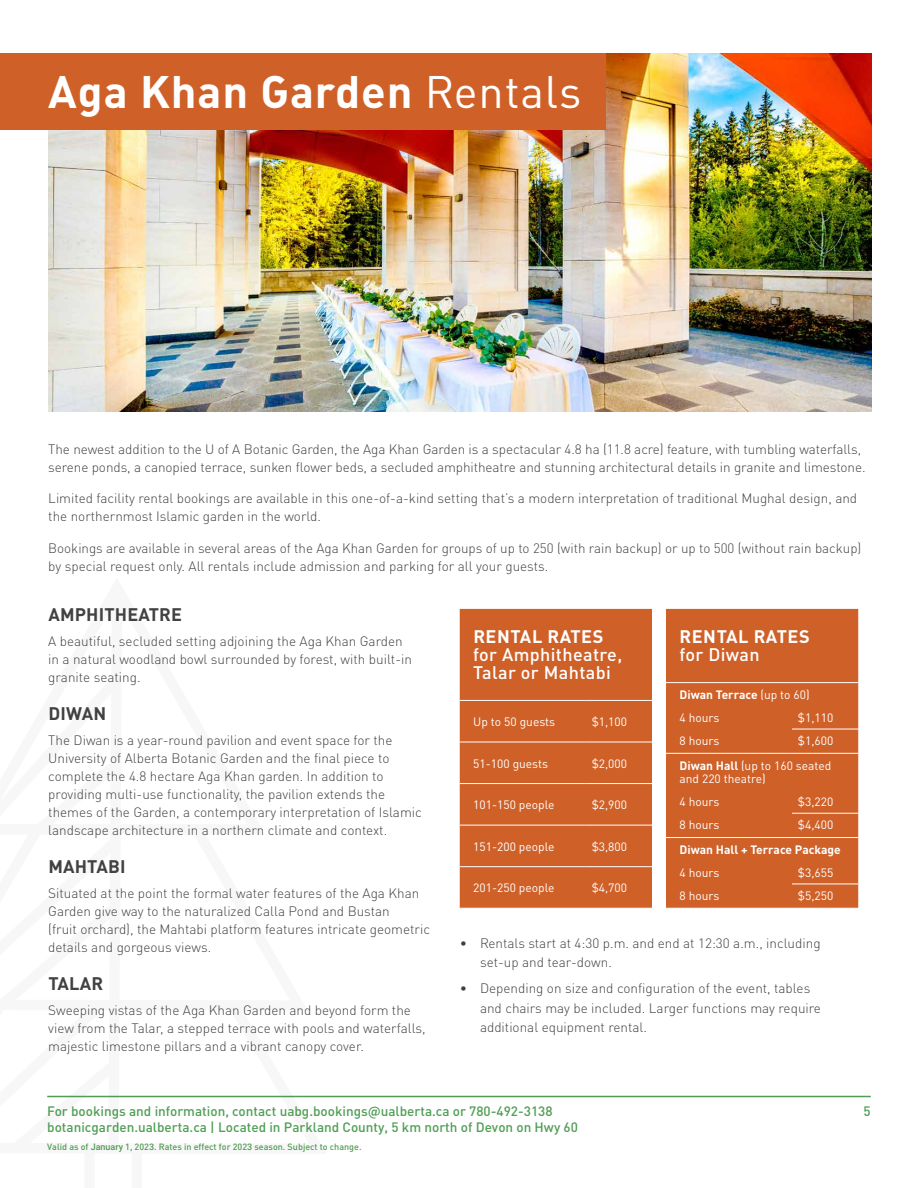
<style>
.page{position:relative;width:918px;height:1188px;background:#fff}
.page>*{position:absolute;margin:0;border:0;box-sizing:border-box;transform-origin:0 0}
.t1{font:700 45px "DIN Pro";letter-spacing:.02em;color:#fff}
.t2{font:500 18px/18px "DIN Pro";letter-spacing:.02em;color:#fff}
.t3{font:700 18px "DIN Pro";letter-spacing:.01em;color:#414042}
.t4{font:700 18px "DIN Pro";letter-spacing:.03em;color:#fff}
.t5{font:300 13.5px/18px "DIN Pro";color:#414042}
.t6{font:500 13.5px "DIN Pro";color:#4f9e54}
.t7{font:12px/23.2px "DIN Pro";color:#fff}
.t8{font:700 12px "DIN Pro";color:#fff}
.t9{font:500 9px "DIN Pro";color:#4f9e54}
.s1{font-weight:400}
.s2{font-weight:700}
.s3{font-family:"Roboto"}
</style>
<div class="page">
<hr style="left:47px;top:1096px;width:824px;height:1px;background:#4f9e54">
<img style="left:48px;top:54px;width:824px;height:357px">
<div style="left:0;top:54px;width:606px;height:76px;background:#cf6128"></div>
<div style="left:460px;top:609px;width:192px;height:299px;background:#cf6128"></div>
<hr style="left:460px;top:700px;width:126px;height:1px;background:#fff">
<hr style="left:586px;top:700px;width:66px;height:1px;background:#fff">
<hr style="left:460px;top:742px;width:126px;height:1px;background:#fff">
<hr style="left:586px;top:742px;width:66px;height:1px;background:#fff">
<hr style="left:460px;top:783px;width:126px;height:1px;background:#fff">
<hr style="left:586px;top:783px;width:66px;height:1px;background:#fff">
<hr style="left:460px;top:825px;width:126px;height:1px;background:#fff">
<hr style="left:586px;top:825px;width:66px;height:1px;background:#fff">
<hr style="left:460px;top:866px;width:126px;height:1px;background:#fff">
<hr style="left:586px;top:866px;width:66px;height:1px;background:#fff">
<div style="left:666px;top:609px;width:192px;height:299px;background:#cf6128"></div>
<hr style="left:666px;top:682px;width:126px;height:1px;background:#fff">
<hr style="left:792px;top:682px;width:66px;height:1px;background:#fff">
<hr style="left:792px;top:729px;width:66px;height:1px;background:#fff">
<hr style="left:666px;top:753px;width:126px;height:1px;background:#fff">
<hr style="left:792px;top:753px;width:66px;height:1px;background:#fff">
<hr style="left:792px;top:813px;width:66px;height:1px;background:#fff">
<hr style="left:666px;top:837px;width:126px;height:1px;background:#fff">
<hr style="left:792px;top:837px;width:66px;height:1px;background:#fff">
<hr style="left:792px;top:884px;width:66px;height:1px;background:#fff">
<h1 class="t1" style="left:48px;top:54px;width:535px">Aga Khan Garden <span class="s1">Rentals</span></h1>
<p class="t5" style="left:48px;top:439px;width:819px">The newest addition to the U of A Botanic Garden, the Aga Khan Garden is a spectacular 4.8 ha (11.8 acre) feature, with tumbling waterfalls, serene ponds, a canopied terrace, sunken flower beds, a secluded amphitheatre and stunning architectural details in granite and limestone.</p>
<p class="t5" style="left:48px;top:488px;width:810px">Limited facility rental bookings are available in this one-of-a-kind setting that’s a modern interpretation of traditional Mughal design, and the northernmost Islamic garden in the world.</p>
<p class="t5" style="left:48px;top:538px;width:815px">Bookings are available in several areas of the Aga Khan Garden for groups of up to 250 (with rain backup) or up to 500 (without rain backup) by special request only. All rentals include admission and parking for all your guests.</p>
<h2 class="t3" style="left:48px;top:600px;width:135px">AMPHITHEATRE</h2>
<p class="t5" style="left:48px;top:631px;width:365px">A beautiful, secluded setting adjoining the Aga Khan Garden in a natural woodland bowl surrounded by forest, with built-in granite seating.</p>
<h2 class="t3" style="left:48px;top:699px;width:59px">DIWAN</h2>
<p class="t5" style="left:48px;top:730px;width:375px">The Diwan is a year-round pavilion and event space for the University of Alberta Botanic Garden and the final piece to complete the 4.8 hectare Aga Khan garden. In addition to providing multi-use functionality, the pavilion extends the themes of the Garden, a contemporary interpretation of Islamic landscape architecture in a northern climate and context.</p>
<h2 class="t3" style="left:48px;top:852px;width:79px">MAHTABI</h2>
<p class="t5" style="left:48px;top:883px;width:383px">Situated at the point the formal water features of the Aga Khan Garden give way to the naturalized Calla Pond and Bustan<br>(fruit orchard), the Mahtabi platform features intricate geometric details and gorgeous views.</p>
<h2 class="t3" style="left:48px;top:969px;width:56px">TALAR</h2>
<p class="t5" style="left:48px;top:1000px;width:379px">Sweeping vistas of the Aga Khan Garden and beyond form the view from the Talar, a stepped terrace with pools and waterfalls, majestic limestone pillars and a vibrant canopy cover.</p>
<h2 class="t4" style="left:473px;top:622px;width:132px">RENTAL RATES</h2>
<h2 class="t2" style="left:473px;top:644px;width:150px">for Amphitheatre,<br>Talar or Mahtabi</h2>
<p class="t7" style="left:473px;top:709px;width:83px">Up to 50 guests</p>
<p class="t7" style="left:592px;top:709px;width:37px">$1,100</p>
<p class="t7" style="left:473px;top:751px;width:76px">51-100 guests</p>
<p class="t7" style="left:592px;top:751px;width:37px">$2,000</p>
<p class="t7" style="left:473px;top:792px;width:83px">101-150 people</p>
<p class="t7" style="left:592px;top:792px;width:37px">$2,900</p>
<p class="t7" style="left:473px;top:834px;width:83px">151-200 people</p>
<p class="t7" style="left:592px;top:834px;width:37px">$3,800</p>
<p class="t7" style="left:473px;top:875px;width:83px">201-250 people</p>
<p class="t7" style="left:592px;top:875px;width:37px">$4,700</p>
<h2 class="t4" style="left:680px;top:622px;width:132px">RENTAL RATES</h2>
<h2 class="t2" style="left:679px;top:644px;width:82px">for Diwan</h2>
<p class="t7" style="left:680px;top:682px;width:132px"><span class="s2">Diwan Terrace</span> (up to 60)<br>4 hours</p>
<p class="t7" style="left:798px;top:705px;width:37px">$1,110</p>
<p class="t7" style="left:680px;top:728px;width:155px;line-height:24.3px;text-align:right">$1,600<br><span class="s2">Diwan Hall</span> (up to 160 seated</p>
<p class="t7" style="left:680px;top:766px;width:88px">and 220 theatre)<br>4 hours</p>
<p class="t7" style="left:680px;top:728px;width:41px">8 hours</p>
<p class="t7" style="left:798px;top:789px;width:37px">$3,220</p>
<p class="t7" style="left:680px;top:812px;width:41px">8 hours</p>
<p class="t7" style="left:798px;top:812px;width:37px">$4,400</p>
<p class="t8" style="left:680px;top:839px;width:163px">Diwan Hall + Terrace Package</p>
<p class="t7" style="left:680px;top:860px;width:41px">4 hours</p>
<p class="t7" style="left:798px;top:860px;width:37px">$3,655</p>
<p class="t7" style="left:680px;top:883px;width:41px">8 hours</p>
<p class="t7" style="left:798px;top:883px;width:37px">$5,250</p>
<p class="t5" style="left:480px;top:932px;width:342px;line-height:19.5px;text-indent:-20px">• Rentals start at 4:30 p.m. and end at 12:30 a.m., including set-up and tear-down.</p>
<p class="t5" style="left:480px;top:978px;width:343px;line-height:19.5px;text-indent:-20px">• Depending on size and configuration of the event, tables and chairs may be included. Larger functions may require additional equipment rental.</p>
<p class="t6" style="left:47px;top:1100px;width:507px">For bookings and information, contact uabg.bookings@ualberta.ca or 780-492-3138</p>
<p class="t6" style="left:864px;top:1100px;width:9px">5</p>
<p class="t6" style="left:47px;top:1117px;width:532px">botanicgarden.ualberta.ca | Located in Parkland County, 5 km north of Devon on Hwy 60</p>
<p class="t9" style="left:47px;top:1140px;width:316px">Valid as of <span class="s3">January</span> 1, 202<span class="s3">3</span>. Rates in effect for 202<span class="s3">3</span> season. Subject to change.</p>
</div>
